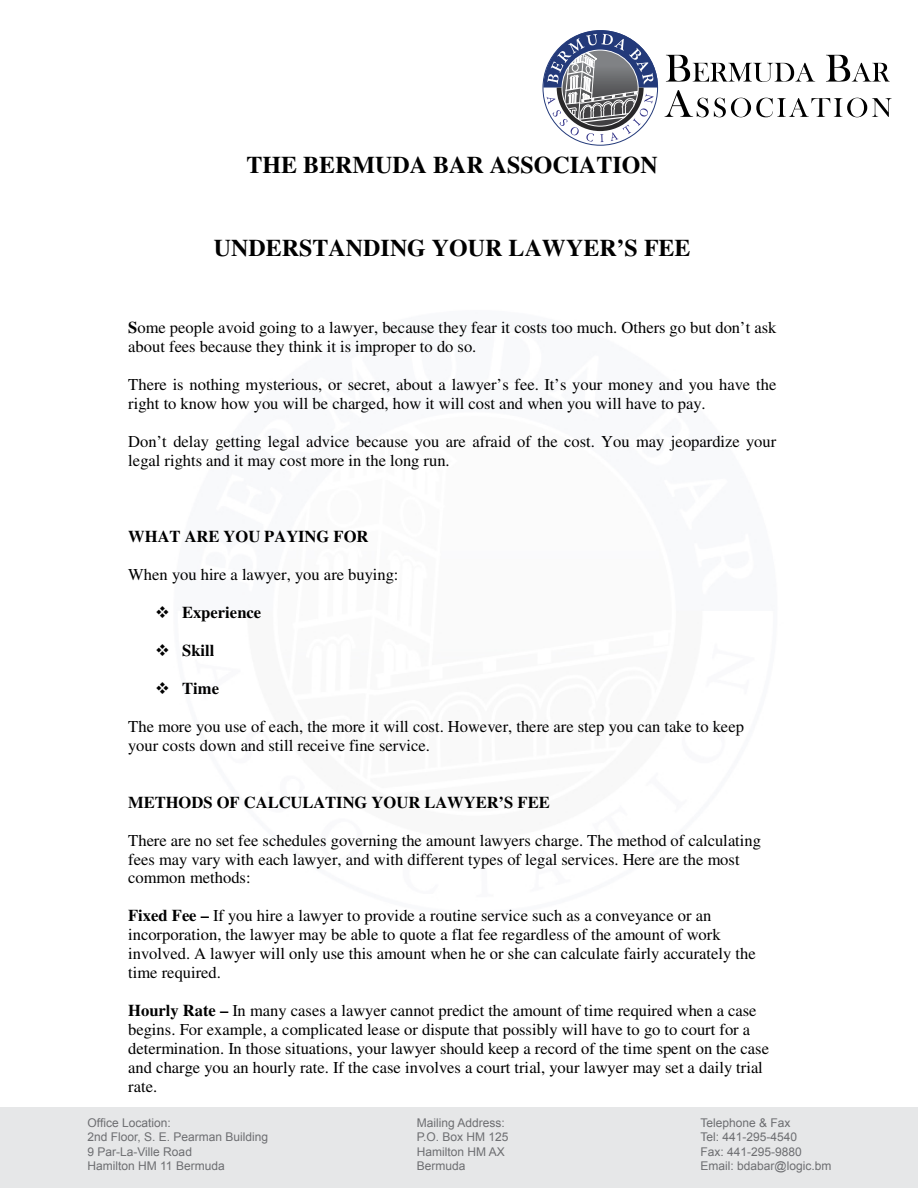
<style>
.page{position:relative;width:918px;height:1188px;background:#fff}
.page>*{position:absolute;margin:0;border:0;box-sizing:border-box;transform-origin:0 0}
.t1{font:700 24px "Times";color:#000}
.t2{font:16.5px/18.9px "Times";color:#000}
.t3{font:700 16.5px "Times";letter-spacing:-.005em;color:#000}
.t4{font:12px/14.4px "Arial";color:#6d6e71}
.s1{font-weight:700}
</style>
<div class="page">
<div style="left:0;top:1107px;width:918px;height:81px;background:#e6e7e8"></div>
<svg style="left:665px;top:90px;width:227px;height:27px"></svg>
<svg style="left:666px;top:55px;width:224px;height:27px"></svg>
<svg style="left:543px;top:30px;width:115px;height:112px"></svg>
<h1 class="t1" style="left:247px;top:157px;width:413px">THE BERMUDA BAR ASSOCIATION</h1>
<h1 class="t1" style="left:214px;top:240px;width:478px">UNDERSTANDING YOUR LAWYER’S FEE</h1>
<p class="t2" style="left:128px;top:320px;width:650px"><span class="s1">S</span>ome people avoid going to a lawyer, because they fear it costs too much. Others go but don’t ask about fees because they think it is improper to do so.</p>
<p class="t2" style="left:128px;top:377px;width:650px">There is nothing mysterious, or secret, about a lawyer’s fee. It’s your money and you have the right to know how you will be charged, how it will cost and when you will have to pay.</p>
<p class="t2" style="left:128px;top:434px;width:650px">Don’t delay getting legal advice because you are afraid of the cost. You may jeopardize your legal rights and it may cost more in the long run.</p>
<p class="t3" style="left:128px;top:531px;width:242px">WHAT ARE YOU PAYING FOR</p>
<p class="t2" style="left:128px;top:566px;width:272px">When you hire a lawyer, you are buying:</p>
<p class="t3" style="left:182px;top:607px;width:81px">Experience</p>
<p class="t3" style="left:182px;top:645px;width:34px">Skill</p>
<p class="t3" style="left:182px;top:683px;width:38px">Time</p>
<p class="t2" style="left:128px;top:718px;width:617px">The more you use of each, the more it will cost. However, there are step you can take to keep your costs down and still receive fine service.</p>
<p class="t3" style="left:128px;top:797px;width:423px">METHODS OF CALCULATING YOUR LAWYER’S FEE</p>
<p class="t2" style="left:128px;top:832px;width:634px">There are no set fee schedules governing the amount lawyers charge. The method of calculating fees may vary with each lawyer, and with different types of legal services. Here are the most common methods:</p>
<p class="t2" style="left:128px;top:908px;width:629px"><span class="s1">Fixed Fee –</span> If you hire a lawyer to provide a routine service such as a conveyance or an incorporation, the lawyer may be able to quote a flat fee regardless of the amount of work involved. A lawyer will only use this amount when he or she can calculate fairly accurately the time required.</p>
<p class="t2" style="left:128px;top:1002px;width:642px"><span class="s1">Hourly Rate –</span> In many cases a lawyer cannot predict the amount of time required when a case begins. For example, a complicated lease or dispute that possibly will have to go to court for a determination. In those situations, your lawyer should keep a record of the time spent on the case and charge you an hourly rate. If the case involves a court trial, your lawyer may set a daily trial rate.</p>
<p class="t4" style="left:88px;top:1116px;width:182px">Office Location:<br>2nd Floor, S. E. Pearman Building<br>9 Par-La-Ville Road<br>Hamilton HM 11 Bermuda</p>
<p class="t4" style="left:417px;top:1116px;width:93px">Mailing Address:<br>P.O. Box HM 125<br>Hamilton HM AX<br>Bermuda</p>
<p class="t4" style="left:700px;top:1116px;width:132px">Telephone &amp; Fax<br>Tel: 441-295-4540<br>Fax: 441-295-9880<br>Email: bdabar@logic.bm</p>
</div>
